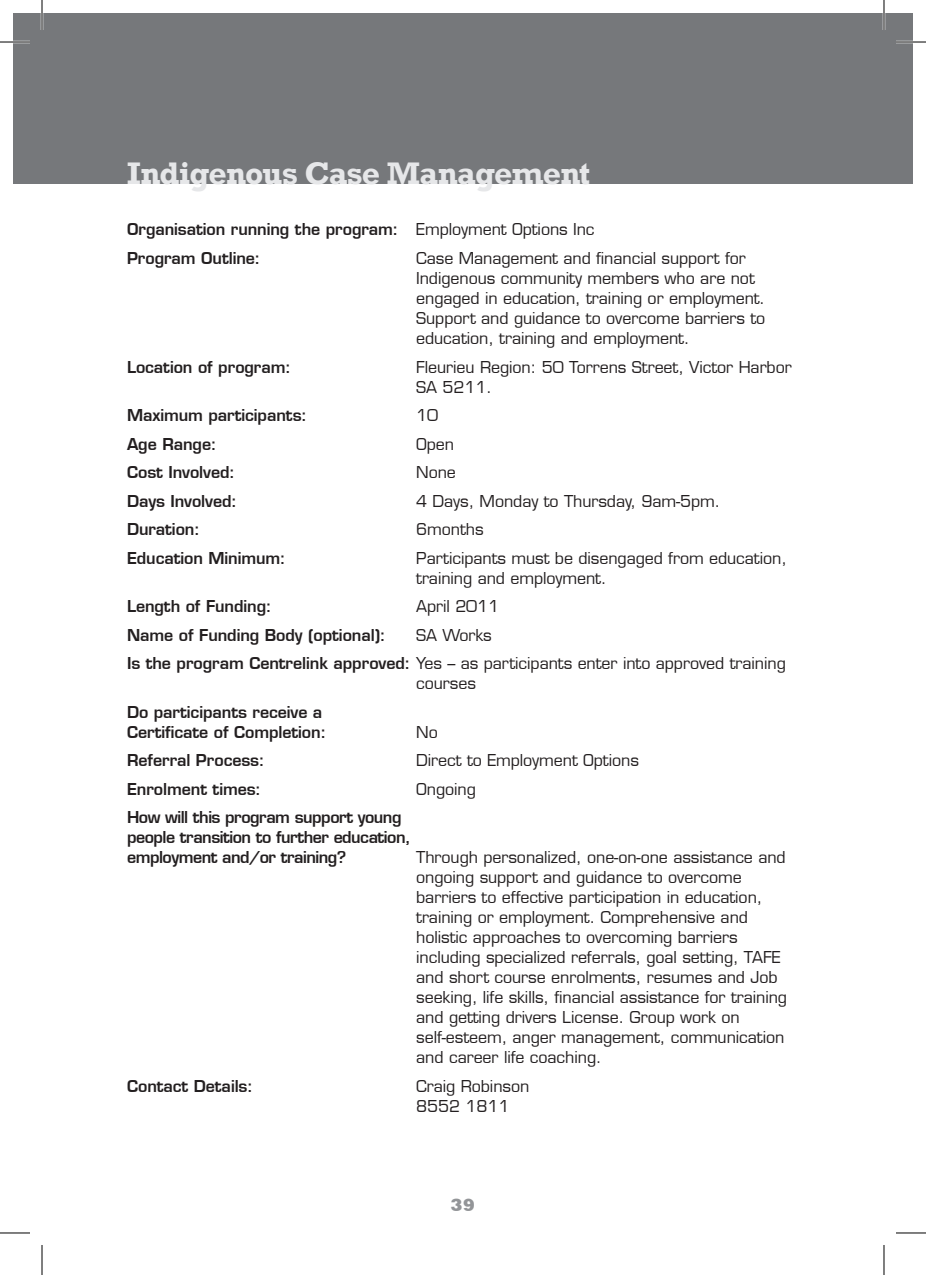
<style>
.page{position:relative;width:926px;height:1275px;background:#fff}
.page>*{position:absolute;margin:0;border:0;box-sizing:border-box;transform-origin:0 0}
.t1{font:700 32px "Rockwell";letter-spacing:-.025em;color:#e6e7e9}
.t2{font:800 18px "Rockwell";color:#939598}
.t3{font:16px/20px "Eurostile LT";letter-spacing:-.005em;color:#231f20}
.t4{font:600 16px/28.4px "Eurostile LT";letter-spacing:-.005em;color:#231f20}
.t5{font:600 16px/20px "Eurostile LT";letter-spacing:-.03em;color:#231f20}
.s1{font-weight:400}
.s2{font-weight:600}
</style>
<div class="page">
<div style="left:14px;top:14px;width:28px;height:170px;background:#76787b"></div>
<div style="left:42px;top:14px;width:870px;height:170px;background:#76787b"></div>
<hr style="left:0;top:41px;width:30px;height:2px;background:#fff">
<hr style="left:896px;top:41px;width:30px;height:2px;background:#fff">
<hr style="left:41px;top:0;width:2px;height:30px;background:#fff">
<hr style="left:883px;top:0;width:2px;height:30px;background:#fff">
<hr style="left:0;top:42px;width:30px;height:1px;background:#000">
<hr style="left:896px;top:42px;width:30px;height:1px;background:#000">
<hr style="left:0;top:1232px;width:30px;height:1px;background:#000">
<hr style="left:896px;top:1232px;width:30px;height:1px;background:#000">
<hr style="left:42px;top:0;width:1px;height:30px;background:#000">
<hr style="left:42px;top:1245px;width:1px;height:30px;background:#000">
<hr style="left:884px;top:0;width:1px;height:30px;background:#000">
<hr style="left:884px;top:1245px;width:1px;height:30px;background:#000">
<h1 class="t1" style="left:127px;top:154px;width:465px">Indigenous Case Management</h1>
<p class="t4" style="left:127px;top:215px;width:469px">Organisation running the program: <span class="s1">Employment Options Inc<br></span>Program Outline:</p>
<p class="t3" style="left:416px;top:248px;width:351px">Case Management and financial support for Indigenous community members who are not engaged in education, training or employment.<br>Support and guidance to overcome barriers to education, training and employment.</p>
<p class="t4" style="left:127px;top:352px;width:166px">Location of program:</p>
<p class="t3" style="left:416px;top:357px;width:377px">Fleurieu Region: 50 Torrens Street, Victor Harbor<br>SA 5211.</p>
<p class="t4" style="left:127px;top:401px;width:182px">Maximum participants:</p>
<p class="t3" style="left:416px;top:405px;width:23px">10</p>
<p class="t4" style="left:127px;top:429px;width:91px">Age Range:</p>
<p class="t3" style="left:416px;top:434px;width:39px">Open</p>
<p class="t4" style="left:127px;top:458px;width:110px">Cost Involved:</p>
<p class="t3" style="left:416px;top:462px;width:41px">None</p>
<p class="t4" style="left:127px;top:486px;width:112px">Days Involved:</p>
<p class="t3" style="left:416px;top:491px;width:306px">4 Days, Monday to Thursday, 9am-5pm.</p>
<p class="t4" style="left:127px;top:515px;width:74px">Duration:</p>
<p class="t3" style="left:416px;top:519px;width:69px">6months</p>
<p class="t4" style="left:127px;top:543px;width:160px">Education Minimum:</p>
<p class="t3" style="left:416px;top:548px;width:372px">Participants must be disengaged from education, training and employment.</p>
<p class="t4" style="left:127px;top:592px;width:146px">Length of Funding:</p>
<p class="t3" style="left:416px;top:596px;width:85px">April 2011</p>
<p class="t4" style="left:127px;top:620px;width:260px">Name of Funding Body (optional):</p>
<p class="t3" style="left:127px;top:620px;width:660px;line-height:28.6px;text-align:center">SA Works<br><span class="s2">Is the program Centrelink approved:</span> Yes – as participants enter into approved training</p>
<p class="t3" style="left:416px;top:673px;width:61px">courses</p>
<p class="t4" style="left:127px;top:702px;width:201px;line-height:20px">Do participants receive a<br>Certificate of Completion:</p>
<p class="t3" style="left:416px;top:722px;width:23px">No</p>
<p class="t4" style="left:127px;top:746px;width:139px">Referral Process:</p>
<p class="t3" style="left:416px;top:750px;width:224px">Direct to Employment Options</p>
<p class="t4" style="left:127px;top:774px;width:136px">Enrolment times:</p>
<p class="t3" style="left:416px;top:779px;width:61px">Ongoing</p>
<p class="t5" style="left:127px;top:807px;width:285px">How will this program support young people transition to further education, employment and/or training?</p>
<p class="t3" style="left:416px;top:847px;width:372px">Through personalized, one-on-one assistance and ongoing support and guidance to overcome barriers to effective participation in education, training or employment. Comprehensive and holistic approaches to overcoming barriers including specialized referrals, goal setting, TAFE and short course enrolments, resumes and Job seeking, life skills, financial assistance for training and getting drivers License. Group work on self-esteem, anger management, communication and career life coaching.</p>
<p class="t4" style="left:127px;top:1071px;width:128px">Contact Details:</p>
<p class="t3" style="left:416px;top:1076px;width:115px">Craig Robinson<br>8552 1811</p>
<p class="t2" style="left:451px;top:1194px;width:26px">39</p>
</div>
